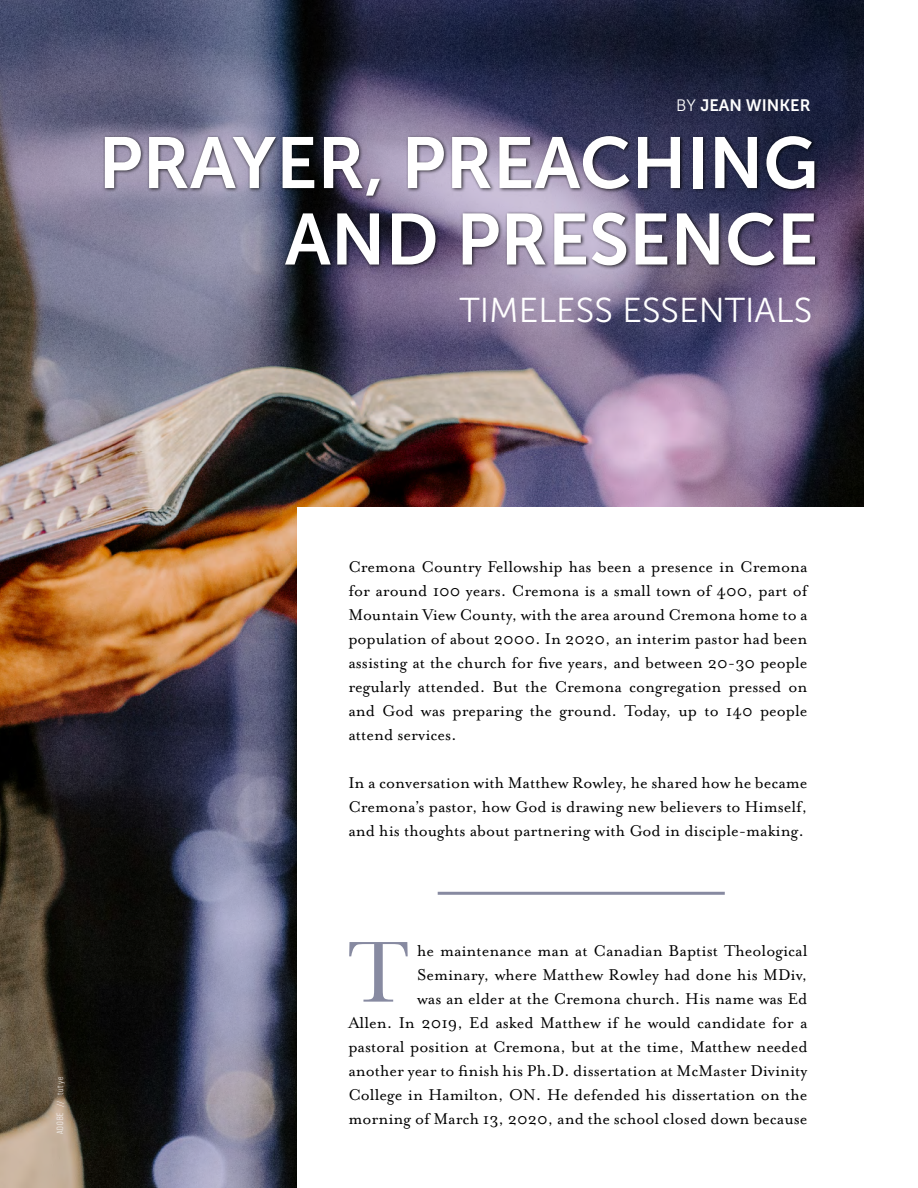
<style>
.page{position:relative;width:918px;height:1188px;background:#fff}
.page>*{position:absolute;margin:0;border:0;box-sizing:border-box;transform-origin:0 0}
.t1{font:90px "Baskerville";color:#878aa1}
.t2{font:72px/76.5px "Museo Sans 700";color:#fff;text-align:right}
.t3{font:34.5px "Museo Sans 300";color:#fff}
.t4{font:18px/24px "Mrs Eaves OT";color:#000;text-align:justify}
.t5{font:16.5px "Museo Sans 700";color:#fff}
.t6{font:9px "Bebas Neue Pro";letter-spacing:.1em;color:#fff}
.s1{font-family:"Museo Sans 300"}
</style>
<div class="page">
<img style="left:0;top:0;width:864px;height:1188px">
<div style="left:297px;top:508px;width:569px;height:680px;background:#fff"></div>
<div style="left:103px;top:134px;width:716px;height:136px;background:#000;opacity:.75"></div>
<hr style="left:438px;top:892px;width:287px;height:3px;background:#878aa1">
<p class="t5" style="left:676px;top:96px;width:136px"><span class="s1">BY</span> JEAN WINKER</p>
<h2 class="t2" style="left:98px;top:125px;width:721px">PRAYER, PREACHING<br>AND PRESENCE</h2>
<h3 class="t3" style="left:460px;top:292px;width:354px">TIMELESS ESSENTIALS</h3>
<p class="t6" style="left:55px;top:1134px;width:58px;rotate:-90deg">ADOBE // tutye</p>
<p class="t4" style="left:348px;top:554px;width:461px">Cremona Country Fellowship has been a presence in Cremona for around 100 years. Cremona is a small town of 400, part of Mountain View County, with the area around Cremona home to a population of about 2000. In 2020, an interim pastor had been assisting at the church for five years, and between 20-30 people regularly attended. But the Cremona congregation pressed on and God was preparing the ground. Today, up to 140 people attend services.</p>
<p class="t4" style="left:348px;top:770px;width:461px">In a conversation with Matthew Rowley, he shared how he became Cremona’s pastor, how God is drawing new believers to Himself, and his thoughts about partnering with God in disciple-making.</p>
<h1 class="t1" style="left:347px;top:915px;width:64px">T</h1>
<p class="t4" style="left:348px;top:938px;width:461px;text-align:right">he maintenance man at Canadian Baptist Theological Seminary, where Matthew Rowley had done his MDiv,<br>was an elder at the Cremona church. His name was Ed<br>Allen. In 2019, Ed asked Matthew if he would candidate for a pastoral position at Cremona, but at the time, Matthew needed another year to finish his Ph.D. dissertation at McMaster Divinity College in Hamilton, ON. He defended his dissertation on the morning of March 13, 2020, and the school closed down because</p>
</div>
